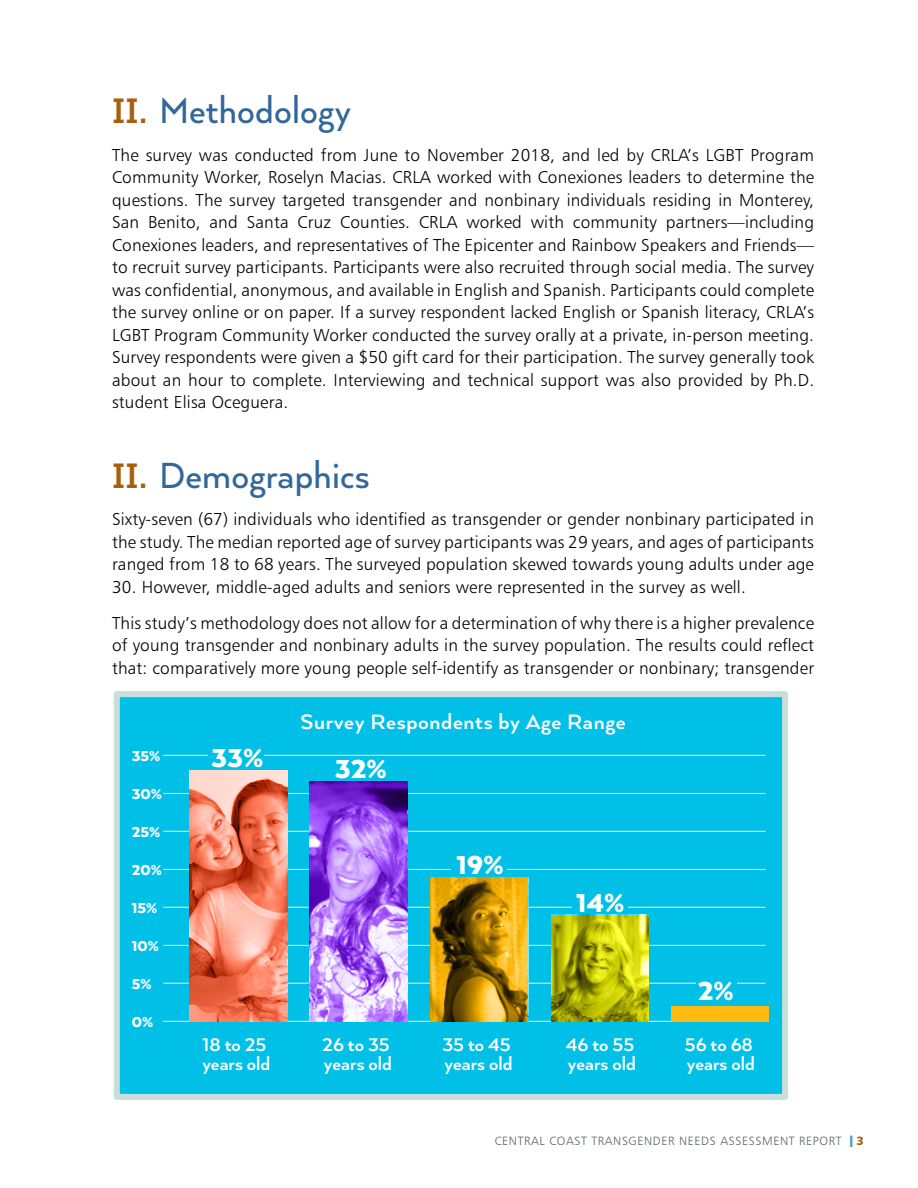
<style>
.page{position:relative;width:918px;height:1188px;background:#fff}
.page>*{position:absolute;margin:0;border:0;box-sizing:border-box;transform-origin:0 0}
.t1{font:500 42px "Arquitecta";letter-spacing:.005em;color:#33679a;scale:.95 1}
.t2{font:900 30px "Arquitecta";color:#fff}
.t3{font:700 24px "Arquitecta";letter-spacing:.025em;color:#fff}
.t4{font:700 21px/19.5px "Arquitecta";color:#fff}
.t5{font:17.25px/22.5px "Humanist 777 BT Light B";letter-spacing:.01em;color:#000;text-align:justify}
.t6{font:900 16.5px "Arquitecta";color:#fff}
.t7{font:12px "Humanist 777 BT Light B";letter-spacing:.05em;color:#536462}
.s1{font-family:"Museo Slab 700";font-weight:400;font-size:34.5px;color:#a7600c}
.s2{color:#569bbe}
.s3{font-family:"Humanist 777 BT Black B";color:#a7600c}
</style>
<div class="page">
<div style="left:117px;top:694px;width:668px;height:403px;background:#00c0e8"></div>
<hr style="left:163px;top:983px;width:603px;height:1px;background:#e0e0e0">
<hr style="left:163px;top:945px;width:603px;height:1px;background:#e0e0e0">
<hr style="left:163px;top:907px;width:603px;height:1px;background:#e0e0e0">
<hr style="left:163px;top:869px;width:603px;height:1px;background:#e0e0e0">
<hr style="left:163px;top:831px;width:603px;height:1px;background:#e0e0e0">
<hr style="left:163px;top:793px;width:603px;height:1px;background:#e0e0e0">
<hr style="left:163px;top:755px;width:603px;height:1px;background:#e0e0e0">
<hr style="left:163px;top:1021px;width:603px;height:1px;background:#e0e0e0">
<div style="left:114px;top:691px;width:674px;height:409px;border:6px solid #c8ded8"></div>
<div style="left:671px;top:1006px;width:98px;height:15px;background:#fb1"></div>
<div style="left:696px;top:979px;width:40px;height:11px;background:#00c0e8"></div>
<div style="left:572px;top:903px;width:56px;height:10px;background:#00c0e8"></div>
<div style="left:451px;top:864px;width:56px;height:11px;background:#00c0e8"></div>
<div style="left:208px;top:748px;width:56px;height:11px;background:#00c0e8"></div>
<img style="left:190px;top:770px;width:97px;height:251px">
<img style="left:310px;top:781px;width:98px;height:240px">
<img style="left:430px;top:877px;width:98px;height:144px">
<img style="left:551px;top:915px;width:98px;height:106px">
<h1 class="t1" style="left:112px;top:85px;width:253px"><span class="s1">II.</span> Methodology</h1>
<p class="t5" style="left:112px;top:143px;width:704px">The survey was conducted from June to November 2018, and led by CRLA’s LGBT Program Community Worker, Roselyn Macias. CRLA worked with Conexiones leaders to determine the questions. The survey targeted transgender and nonbinary individuals residing in Monterey, San Benito, and Santa Cruz Counties. CRLA worked with community partners—including Conexiones leaders, and representatives of The Epicenter and Rainbow Speakers and Friends— to recruit survey participants. Participants were also recruited through social media. The survey was confidential, anonymous, and available in English and Spanish. Participants could complete the survey online or on paper. If a survey respondent lacked English or Spanish literacy, CRLA’s LGBT Program Community Worker conducted the survey orally at a private, in-person meeting.<br>Survey respondents were given a $50 gift card for their participation. The survey generally took about an hour to complete. Interviewing and technical support was also provided by Ph.D. student Elisa Oceguera.</p>
<h1 class="t1" style="left:112px;top:449px;width:273px"><span class="s1">II.</span> Demographics</h1>
<p class="t5" style="left:112px;top:508px;width:703px">Sixty-seven (67) individuals who identified as transgender or gender nonbinary participated in the study. The median reported age of survey participants was 29 years, and ages of participants ranged from 18 to 68 years. The surveyed population skewed towards young adults under age</p>
<p class="t5" style="left:112px;top:569px;width:704px;line-height:36px">30. However, middle-aged adults and seniors were represented in the survey as well.<br>This study’s methodology does not allow for a determination of why there is a higher prevalence</p>
<p class="t5" style="left:112px;top:634px;width:704px">of young transgender and nonbinary adults in the survey population. The results could reflect that: comparatively more young people self-identify as transgender or nonbinary; transgender</p>
<p class="t6" style="left:132px;top:745px;width:30px">35%</p>
<p class="t6" style="left:132px;top:783px;width:32px">30%</p>
<p class="t6" style="left:132px;top:821px;width:30px">25%</p>
<p class="t6" style="left:132px;top:859px;width:32px">20%</p>
<p class="t6" style="left:132px;top:897px;width:27px">15%</p>
<p class="t6" style="left:132px;top:935px;width:29px">10%</p>
<p class="t6" style="left:132px;top:973px;width:21px">5%</p>
<p class="t6" style="left:132px;top:1011px;width:23px">0%</p>
<h2 class="t2" style="left:211px;top:739px;width:54px">33%</h2>
<h3 class="t3" style="left:301px;top:707px;width:327px">Survey Respondents by Age Range</h3>
<h2 class="t2" style="left:335px;top:750px;width:54px">32%</h2>
<h2 class="t2" style="left:456px;top:846px;width:49px">19%</h2>
<h2 class="t2" style="left:576px;top:884px;width:50px">14%</h2>
<h2 class="t2" style="left:698px;top:972px;width:38px">2%</h2>
<p class="t4" style="left:202px;top:1034px;width:70px">18 to 25 years old</p>
<p class="t4" style="left:322px;top:1034px;width:71px">26 to 35 years old</p>
<p class="t4" style="left:442px;top:1034px;width:72px">35 to 45 years old</p>
<p class="t4" style="left:566px;top:1034px;width:72px">46 to 55 years old</p>
<p class="t4" style="left:685px;top:1034px;width:72px">56 to 68 years old</p>
<p class="t7" style="left:495px;top:1134px;width:371px">CENTRAL COAST TRANSGENDER NEEDS ASSESSMENT REPORT <span class="s2">■</span> <span class="s3">3</span></p>
</div>
